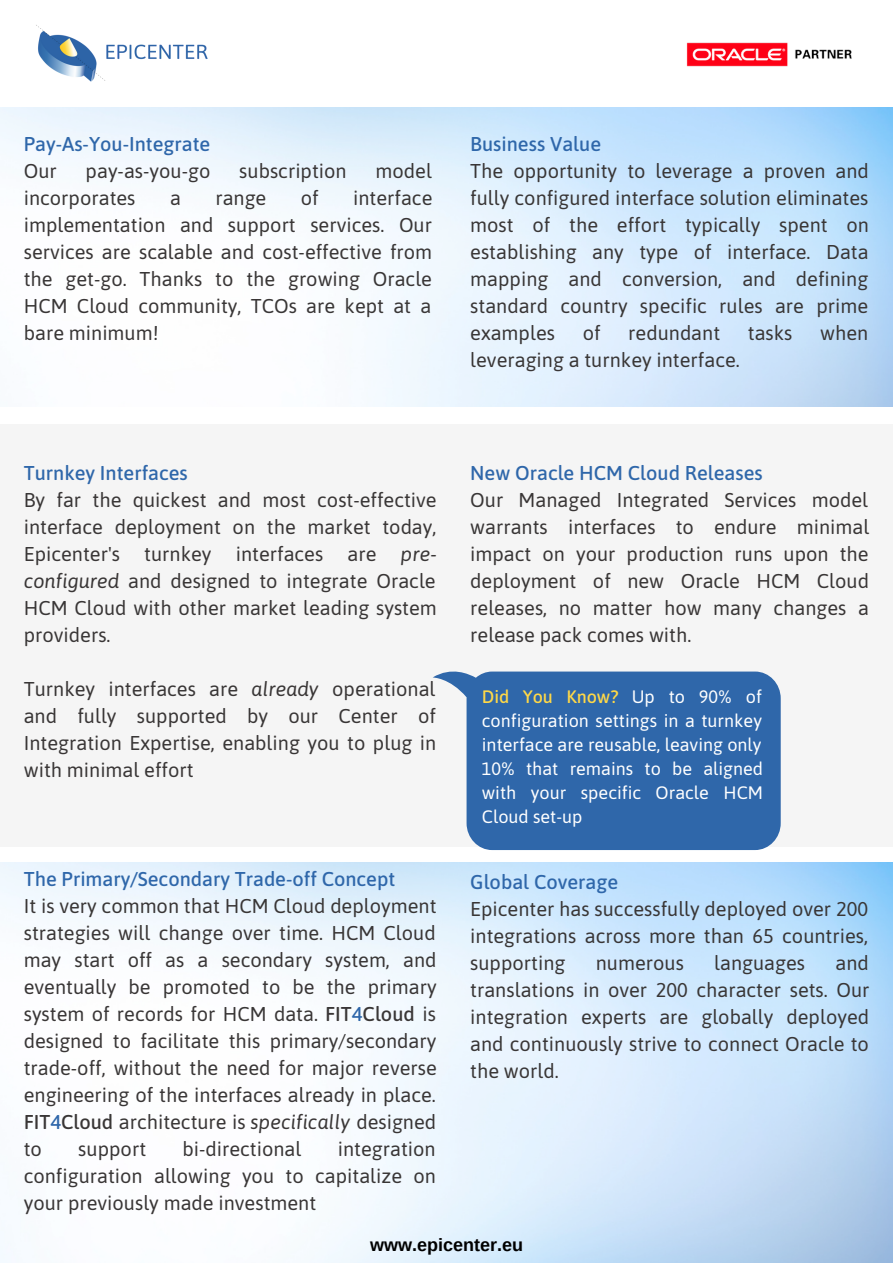
<style>
.page{position:relative;width:893px;height:1263px;background:#fff}
.page>*{position:absolute;margin:0;border:0;box-sizing:border-box;transform-origin:0 0}
.t1{font:20px/27px "Asap";color:#393636;text-align:justify}
.t2{font:500 20px "Asap";color:#2f67aa}
.t3{font:18px/24px "Asap";color:#fff;text-align:justify}
.t4{font:700 18px "Arimo";color:#000}
.s1{font-style:italic}
.s2{font-weight:500}
.s3{font-weight:500;color:#2f67aa}
.s4{font-weight:500;color:#ffd847}
</style>
<div class="page">
<div style="left:0;top:424px;width:892px;height:423px;background:#f5f5f5"></div>
<svg style="left:433px;top:671px;width:347px;height:179px;background:#4275b1"></svg>
<img style="left:34px;top:25px;width:174px;height:131px">
<img style="left:686px;top:42px;width:166px;height:25px">
<p class="t2" style="left:24px;top:132px;width:188px">Pay-As-You-Integrate</p>
<p class="t1" style="left:24px;top:157px;width:35px">Our</p>
<p class="t1" style="left:86px;top:157px;width:126px">pay-as-you-go</p>
<p class="t1" style="left:239px;top:157px;width:109px">subscription</p>
<p class="t1" style="left:375px;top:157px;width:58px">model</p>
<p class="t1" style="left:24px;top:184px;width:113px">incorporates</p>
<p class="t1" style="left:170px;top:184px;width:12px">a</p>
<p class="t1" style="left:215px;top:184px;width:53px">range</p>
<p class="t1" style="left:301px;top:184px;width:19px">of</p>
<p class="t1" style="left:24px;top:184px;width:410px;text-indent:329px">interface implementation and support services. Our services are scalable and cost-effective from the get-go. Thanks to the growing Oracle HCM Cloud community, TCOs are kept at a bare minimum!</p>
<p class="t2" style="left:470px;top:132px;width:132px">Business Value</p>
<p class="t1" style="left:470px;top:157px;width:400px">The opportunity to leverage a proven and fully configured interface solution eliminates most of the effort typically spent on establishing any type of interface. Data mapping and conversion, and defining standard country specific rules are prime examples</p>
<p class="t1" style="left:582px;top:319px;width:19px">of</p>
<p class="t1" style="left:628px;top:319px;width:93px">redundant</p>
<p class="t1" style="left:747px;top:319px;width:46px">tasks</p>
<p class="t1" style="left:820px;top:319px;width:50px">when</p>
<p class="t1" style="left:470px;top:346px;width:271px">leveraging a turnkey interface.</p>
<p class="t2" style="left:24px;top:462px;width:166px">Turnkey Interfaces</p>
<p class="t1" style="left:24px;top:487px;width:414px">By far the quickest and most cost-effective interface deployment on the market today, Epicenter's turnkey interfaces are <span class="s1">pre&shy;configured</span> and designed to integrate Oracle HCM Cloud with other market leading system providers.</p>
<p class="t1" style="left:24px;top:676px;width:414px">Turnkey interfaces are <span class="s1">already</span> operational and fully supported by our Center of Integration Expertise, enabling you to plug in with minimal effort</p>
<p class="t2" style="left:24px;top:867px;width:373px">The Primary/Secondary Trade-off Concept</p>
<p class="t1" style="left:24px;top:892px;width:414px">It is very common that HCM Cloud deployment strategies will change over time. HCM Cloud may start off as a secondary system, and eventually be promoted to be the primary system of records for HCM data. <span class="s2">FIT</span><span class="s3">4</span><span class="s2">Cloud</span> is designed to facilitate this primary/secondary trade-off, without the need for major reverse engineering of the interfaces already in place.<br><span class="s2">FIT</span><span class="s3">4</span><span class="s2">Cloud</span> architecture is <span class="s1">specifically</span> designed to</p>
<p class="t1" style="left:78px;top:1135px;width:69px">support</p>
<p class="t1" style="left:182px;top:1135px;width:120px">bi-directional</p>
<p class="t1" style="left:24px;top:1135px;width:414px;text-indent:314px">integration configuration allowing you to capitalize on your previously made investment</p>
<p class="t2" style="left:470px;top:462px;width:294px">New Oracle HCM Cloud Releases</p>
<p class="t1" style="left:470px;top:487px;width:400px">Our Managed Integrated Services model warrants interfaces to endure minimal impact on your production runs upon the deployment of new Oracle HCM Cloud releases, no matter how many changes a release pack comes with.</p>
<p class="t3" style="left:482px;top:685px;width:283px"><span class="s4">Did You Know?</span> Up to 90% of configuration settings in a turnkey interface are reusable, leaving only 10% that remains to be aligned with your specific Oracle HCM Cloud set-up</p>
<p class="t2" style="left:470px;top:870px;width:149px">Global Coverage</p>
<p class="t1" style="left:470px;top:895px;width:399px">Epicenter has successfully deployed over 200 integrations across more than 65 countries, supporting</p>
<p class="t1" style="left:470px;top:949px;width:401px;text-indent:365px">and translations in over 200 character sets. Our integration experts are globally deployed and continuously strive to connect Oracle to the world.</p>
<p class="t1" style="left:595px;top:949px;width:90px">numerous</p>
<p class="t1" style="left:714px;top:949px;width:92px">languages</p>
<p class="t4" style="left:370px;top:1234px;width:154px">www.epicenter.eu</p>
</div>
